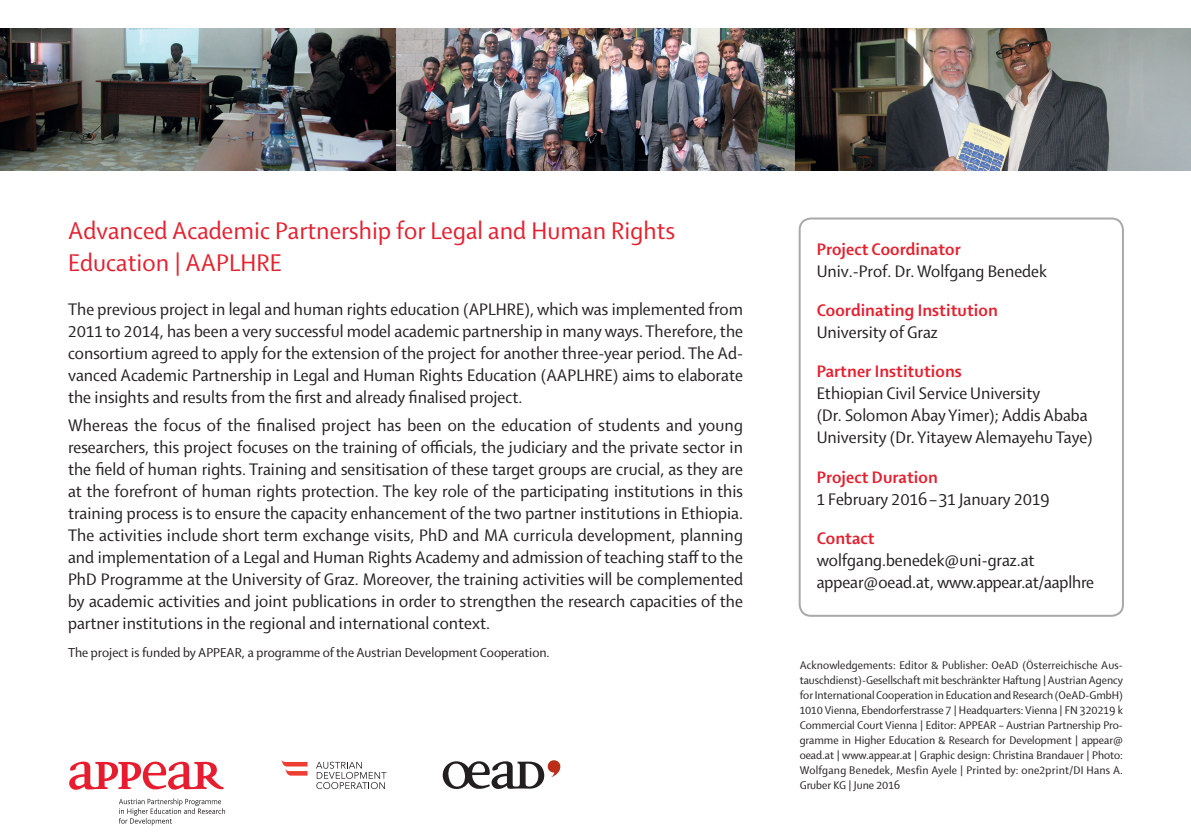
<style>
.page{position:relative;width:1191px;height:840px;background:#fff}
.page>*{position:absolute;margin:0;border:0;box-sizing:border-box;transform-origin:0 0}
.t1{font:26px/32px "Shaker 2";letter-spacing:.005em;color:#e5202f}
.t2{font:18px/22px "Shaker 2";color:#231f20;text-align:justify}
.t3{font:700 18px "Shaker 2";letter-spacing:.005em;color:#e5202f}
.t4{font:14px "Shaker 2";color:#231f20}
.t5{font:12px/15px "Shaker 2";color:#231f20;text-align:justify}
</style>
<div class="page">
<div style="left:798px;top:217px;width:326px;height:399px;border:2px solid #a8a9ad;border-radius:11px"></div>
<img style="left:0;top:28px;width:1191px;height:142px">
<svg style="left:69px;top:761px;width:156px;height:64px"></svg>
<svg style="left:316px;top:761px;width:70px;height:27px"></svg>
<svg style="left:281px;top:760px;width:26px;height:15px"></svg>
<svg style="left:443px;top:760px;width:117px;height:28px"></svg>
<h1 class="t1" style="left:68px;top:213px;width:608px">Advanced Academic Partnership for Legal and Human Rights<br>Education | AAPLHRE</h1>
<p class="t2" style="left:68px;top:297px;width:676px">The previous project in legal and human rights education (APLHRE), which was implemented from 2011 to 2014, has been a very successful model academic partnership in many ways. Therefore, the consortium agreed to apply for the extension of the project for another three-year period. The Ad&shy;vanced Academic Partnership in Legal and Human Rights Education (AAPLHRE) aims to elaborate the insights and results from the first and already finalised project.</p>
<p class="t2" style="left:68px;top:413px;width:676px">Whereas the focus of the finalised project has been on the education of students and young researchers, this project focuses on the training of officials, the judiciary and the private sector in the field of human rights. Training and sensitisation of these target groups are crucial, as they are at the forefront of human rights protection. The key role of the participating institutions in this training process is to ensure the capacity enhancement of the two partner institutions in Ethiopia.<br>The activities include short term exchange visits, PhD and MA curricula development, planning and implementation of a Legal and Human Rights Academy and admission of teaching staff to the PhD Programme at the University of Graz. Moreover, the training activities will be complemented by academic activities and joint publications in order to strengthen the research capacities of the partner institutions in the regional and international context.</p>
<p class="t4" style="left:68px;top:642px;width:483px">The project is funded by APPEAR, a programme of the Austrian Development Cooperation.</p>
<p class="t3" style="left:816px;top:237px;width:145px">Project Coordinator</p>
<p class="t2" style="left:816px;top:259px;width:232px">Univ.-Prof. Dr. Wolfgang Benedek</p>
<p class="t3" style="left:816px;top:298px;width:183px">Coordinating Institution</p>
<p class="t2" style="left:816px;top:320px;width:123px">University of Graz</p>
<p class="t3" style="left:816px;top:359px;width:147px">Partner Institutions</p>
<p class="t2" style="left:816px;top:381px;width:278px;text-align:left">Ethiopian Civil Service University<br>(Dr. Solomon Abay Yimer); Addis Ababa<br>University (Dr. Yitayew Alemayehu Taye)</p>
<p class="t3" style="left:816px;top:464px;width:123px">Project Duration</p>
<p class="t2" style="left:816px;top:486px;width:235px">1 February 2016– 31 January 2019</p>
<p class="t3" style="left:816px;top:525px;width:59px">Contact</p>
<p class="t2" style="left:816px;top:547px;width:279px">wolfgang.benedek@uni-graz.at appear@oead.at, www.appear.at/aaplhre</p>
<p class="t5" style="left:799px;top:656px;width:325px">Acknowledgements: Editor &amp; Publisher: OeAD (Österreichische Aus&shy;tauschdienst)-Gesellschaft mit beschränkter Haftung | Austrian Agency for International Cooperation in Education and Research (OeAD-GmbH)<br>1010 Vienna, Ebendorferstrasse 7 | Headquarters: Vienna | FN 320219 k Commercial Court Vienna | Editor: appear</p>
<p class="t5" style="left:799px;top:716px;width:325px;text-indent:199px">– Austrian Partnership Pro&shy;gramme in Higher Education &amp; Research for Development | appear@ oead.at | www.appear.at | Graphic design: Christina Brandauer | Photo:<br>Wolfgang Benedek, Mesfin Ayele | Printed by: one2print/DI Hans A.<br>Gruber KG | June 2016</p>
</div>
